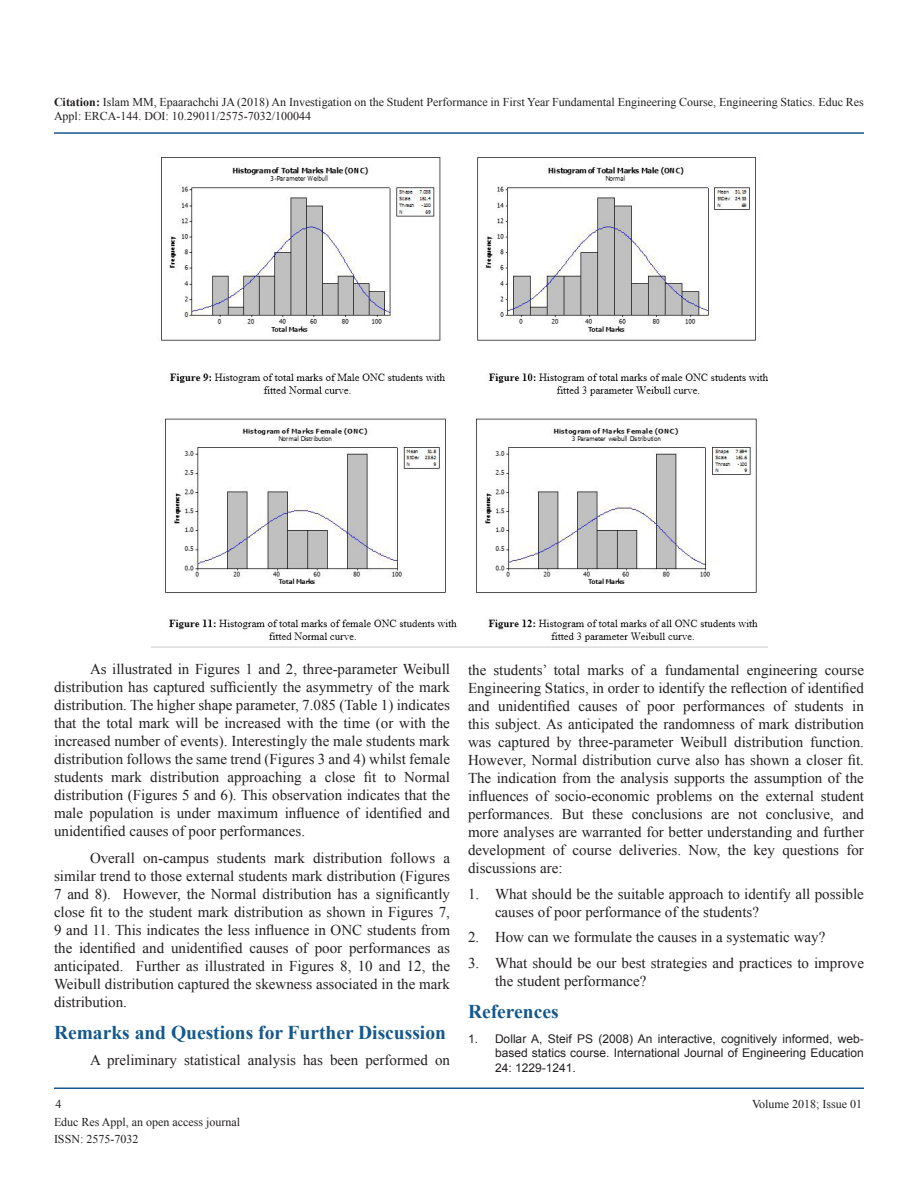
<style>
.page{position:relative;width:918px;height:1188px;background:#fff}
.page>*{position:absolute;margin:0;border:0;box-sizing:border-box;transform-origin:0 0}
.List_Paragraph{font:700 19.5px "Times New Roman";color:#15588c}
.List_Paragraph-2{font:15px/18px "Times New Roman";color:#231f20;text-align:justify}
.t1{font:12px/14.4px "Times New Roman";color:#231f20}
.t2{font:12px/14.4px "Arial";color:#231f20;text-align:justify}
.s1{font-weight:700}
</style>
<div class="page">
<hr style="left:54px;top:132px;width:810px;height:2px;background:#15588c">
<hr style="left:54px;top:1088px;width:810px;height:1px;background:#15588c">
<img style="left:152px;top:157px;width:615px;height:490px">
<p class="t1" style="left:54px;top:94px;width:811px"><span class="s1">Citation:</span> Islam MM, Epaarachchi JA (2018) An Investigation on the Student Performance in First Year Fundamental Engineering Course, Engineering Statics. Educ Res<br>Appl: ERCA-144. DOI: 10.29011/2575-7032/100044</p>
<p class="List_Paragraph-2" style="left:54px;top:660px;width:398px;text-indent:36px">As illustrated in Figures 1 and 2, three-parameter Weibull distribution has captured sufficiently the asymmetry of the mark distribution. The higher shape parameter, 7.085 (Table 1) indicates that the total mark will be increased with the time (or with the increased number of events). Interestingly the male students mark distribution follows the same trend (Figures 3 and 4) whilst female students mark distribution approaching a close fit to Normal distribution (Figures 5 and 6). This observation indicates that the male population is under maximum influence of identified and unidentified causes of poor performances.</p>
<p class="List_Paragraph-2" style="left:54px;top:849px;width:398px;text-indent:36px">Overall on-campus students mark distribution follows a similar trend to those external students mark distribution (Figures 7 and 8). However, the Normal distribution has a significantly close fit to the student mark distribution as shown in Figures 7, 9 and 11. This indicates the less influence in ONC students from the identified and unidentified causes of poor performances as anticipated. Further as illustrated in Figures 8, 10 and 12, the Weibull distribution captured the skewness associated in the mark distribution.</p>
<p class="List_Paragraph" style="left:54px;top:1019px;width:394px">Remarks and Questions for Further Discussion</p>
<p class="List_Paragraph-2" style="left:90px;top:1051px;width:361px">A preliminary statistical analysis has been performed on</p>
<p class="List_Paragraph-2" style="left:468px;top:661px;width:398px">the students’ total marks of a fundamental engineering course Engineering Statics, in order to identify the reflection of identified and unidentified causes of poor performances of students in this subject. As anticipated the randomness of mark distribution was captured by three-parameter Weibull distribution function.<br>However, Normal distribution curve also has shown a closer fit.<br>The indication from the analysis supports the assumption of the influences of socio-economic problems on the external student performances. But these conclusions are not conclusive, and more analyses are warranted for better understanding and further development of course deliveries. Now, the key questions for discussions are:</p>
<p class="List_Paragraph-2" style="left:495px;top:884px;width:370px;text-indent:-27px">1. What should be the suitable approach to identify all possible causes of poor performance of the students?</p>
<p class="List_Paragraph-2" style="left:468px;top:928px;width:359px">2. How can we formulate the causes in a systematic way?</p>
<p class="List_Paragraph-2" style="left:495px;top:953px;width:371px;text-indent:-27px">3. What should be our best strategies and practices to improve the student performance?</p>
<p class="List_Paragraph" style="left:468px;top:998px;width:92px">References</p>
<p class="t2" style="left:495px;top:1032px;width:370px;text-indent:-27px">1. Dollar A, Steif PS (2008) An interactive, cognitively informed, web&shy;based statics course. International Journal of Engineering Education 24: 1229-1241.</p>
<p class="t1" style="left:56px;top:1096px;width:7px">4</p>
<p class="t1" style="left:752px;top:1096px;width:112px">Volume 2018; Issue 01</p>
<p class="t1" style="left:54px;top:1113px;width:188px;line-height:17.4px">Educ Res Appl, an open access journal<br>ISSN: 2575-7032</p>
</div>
